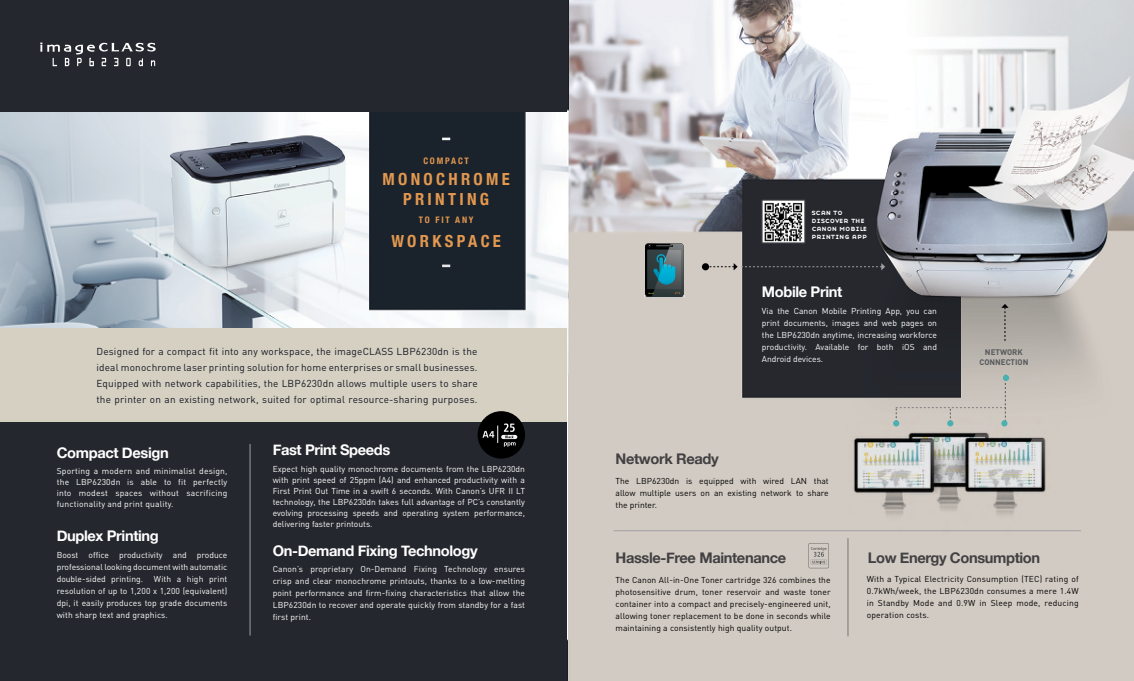
<style>
.page{position:relative;width:1134px;height:681px;background:#fff}
.page>*{position:absolute;margin:0;border:0;box-sizing:border-box;transform-origin:0 0}
.t1{font:700 condensed 16.7px/19.4px "Helvetica Neue";letter-spacing:.2em;color:#e2984f;text-align:center}
.t2{font:700 14.7px "Helvetica Neue";letter-spacing:-.025em;color:#fff}
.t3{font:700 14.7px "Helvetica Neue";letter-spacing:-.025em;color:#414042}
.t4{font:10px/16px "DIN";letter-spacing:.02em;color:#151823;text-align:justify}
.t5{font:700 condensed 8.9px "Helvetica Neue";letter-spacing:.2em;color:#e2984f}
.t6{font:8.5px/12px "DIN";color:#fff;text-align:justify}
.t7{font:8.5px/12px "DIN";letter-spacing:.01em;color:#000;text-align:justify}
.t8{font:8px/8px "Base Nine Small Caps";letter-spacing:-.03em;color:#fff}
.t9{font:700 8px/10px "DIN";color:#58595b;text-align:center}
</style>
<div class="page">
<img style="left:0;top:0;width:1134px;height:680px">
<div style="left:0;top:421px;width:567px;height:259px;background:#24272d"></div>
<div style="left:0;top:328px;width:567px;height:93px;background:#d5d0c2"></div>
<div style="left:0;top:0;width:567px;height:111px;background:#24272d"></div>
<hr style="left:250px;top:444px;width:1px;height:191px;background:#9fa1a4">
<hr style="left:614px;top:530px;width:467px;height:1px;background:#9fa1a4">
<hr style="left:848px;top:538px;width:1px;height:98px;background:#757779">
<svg style="left:442px;top:137px;width:8px;height:3px"></svg>
<svg style="left:442px;top:264px;width:8px;height:3px"></svg>
<div style="left:478px;top:411px;width:47px;height:47px;background:#000;border-radius:50%"></div>
<img style="left:764px;top:202px;width:39px;height:39px">
<div style="left:762px;top:200px;width:43px;height:43px;border:1px solid #58595b"></div>
<svg style="left:644px;top:243px;width:41px;height:54px;background:#3c5d63"></svg>
<svg style="left:702px;top:263px;width:183px;height:7px"></svg>
<div style="left:702px;top:263px;width:7px;height:7px;background:#000;border-radius:50%"></div>
<img style="left:847px;top:413px;width:211px;height:129px">
<svg style="left:893px;top:374px;width:114px;height:52px;background:#9b9995"></svg>
<svg style="left:808px;top:542px;width:21px;height:26px"></svg>
<div style="left:1003px;top:374px;width:6px;height:7px;background:#4ab1b0;border-radius:50%"></div>
<svg style="left:40px;top:43px;width:116px;height:23px"></svg>
<svg style="left:482px;top:423px;width:35px;height:23px"></svg>
<svg style="left:1001px;top:304px;width:8px;height:37px"></svg>
<p class="t5" style="left:423px;top:155px;width:47px">COMPACT</p>
<h1 class="t1" style="left:382px;top:169px;width:129px">MONOCHROME<br>PRINTING</h1>
<p class="t5" style="left:419px;top:214px;width:56px">TO FIT ANY</p>
<h1 class="t1" style="left:391px;top:231px;width:111px">WORKSPACE</h1>
<p class="t4" style="left:96px;top:343px;width:383px">Designed for a compact fit into any workspace, the imageCLASS LBP6230dn is the ideal monochrome laser printing solution for home enterprises or small businesses.<br>Equipped with network capabilities, the LBP6230dn allows multiple users to share the printer on an existing network, suited for optimal resource-sharing purposes.</p>
<h2 class="t2" style="left:57px;top:443px;width:113px">Compact Design</h2>
<p class="t6" style="left:57px;top:465px;width:172px;line-height:11px">Sporting a modern and minimalist design, the LBP6230dn is able to fit perfectly into modest spaces without sacrificing functionality and print quality.</p>
<h2 class="t2" style="left:57px;top:526px;width:104px">Duplex Printing</h2>
<p class="t6" style="left:57px;top:548px;width:172px">Boost office productivity and produce professional looking document with automatic double-sided printing.</p>
<p class="t6" style="left:57px;top:572px;width:172px;text-indent:97px">With a high print resolution of up to 1,200 x 1,200 (equivalent) dpi, it easily produces top grade documents with sharp text and graphics.</p>
<h2 class="t2" style="left:273px;top:440px;width:119px">Fast Print Speeds</h2>
<p class="t6" style="left:273px;top:463px;width:254px;line-height:11px">Expect high quality monochrome documents from the LBP6230dn with print speed of 25ppm (A4) and enhanced productivity with a First Print Out Time in a swift 6 seconds. With Canon’s UFR II LT technology, the LBP6230dn takes full advantage of PC’s constantly evolving processing speeds and operating system performance, delivering faster printouts.</p>
<p class="t6" style="left:273px;top:563px;width:254px">Canon’s proprietary On-Demand Fixing Technology ensures crisp and clear monochrome printouts, thanks to a low-melting point performance and firm-fixing characteristics that allow the LBP6230dn to recover and operate quickly from standby for a fast first print.</p>
<h2 class="t2" style="left:273px;top:541px;width:206px">On-Demand Fixing Technology</h2>
<p class="t8" style="left:811px;top:208px;width:58px">scan to discover the canon mobile printing app</p>
<h2 class="t2" style="left:762px;top:283px;width:82px">Mobile Print</h2>
<h2 class="t3" style="left:615px;top:449px;width:105px">Network Ready</h2>
<p class="t6" style="left:762px;top:304px;width:177px">Via the Canon Mobile Printing App, you can print documents, images and web pages on the LBP6230dn anytime, increasing workforce productivity. Available for both iOS and Android devices.</p>
<p class="t7" style="left:615px;top:474px;width:215px">The LBP6230dn is equipped with wired LAN that allow multiple users on an existing network to share the printer.</p>
<p class="t9" style="left:979px;top:347px;width:50px">NETWORK<br>CONNECTION</p>
<h2 class="t3" style="left:615px;top:548px;width:172px">Hassle-Free Maintenance</h2>
<p class="t7" style="left:615px;top:573px;width:217px">The Canon All-in-One Toner cartridge 326 combines the photosensitive drum, toner reservoir and waste toner container into a compact and precisely-engineered unit, allowing toner replacement to be done in seconds while maintaining a consistently high quality output.</p>
<h2 class="t3" style="left:868px;top:548px;width:174px">Low Energy Consumption</h2>
<p class="t7" style="left:867px;top:572px;width:213px">With a Typical Electricity Consumption (TEC) rating of 0.7kWh/week, the LBP6230dn consumes a mere 1.4W in Standby Mode and 0.9W in Sleep mode, reducing operation costs.</p>
</div>
